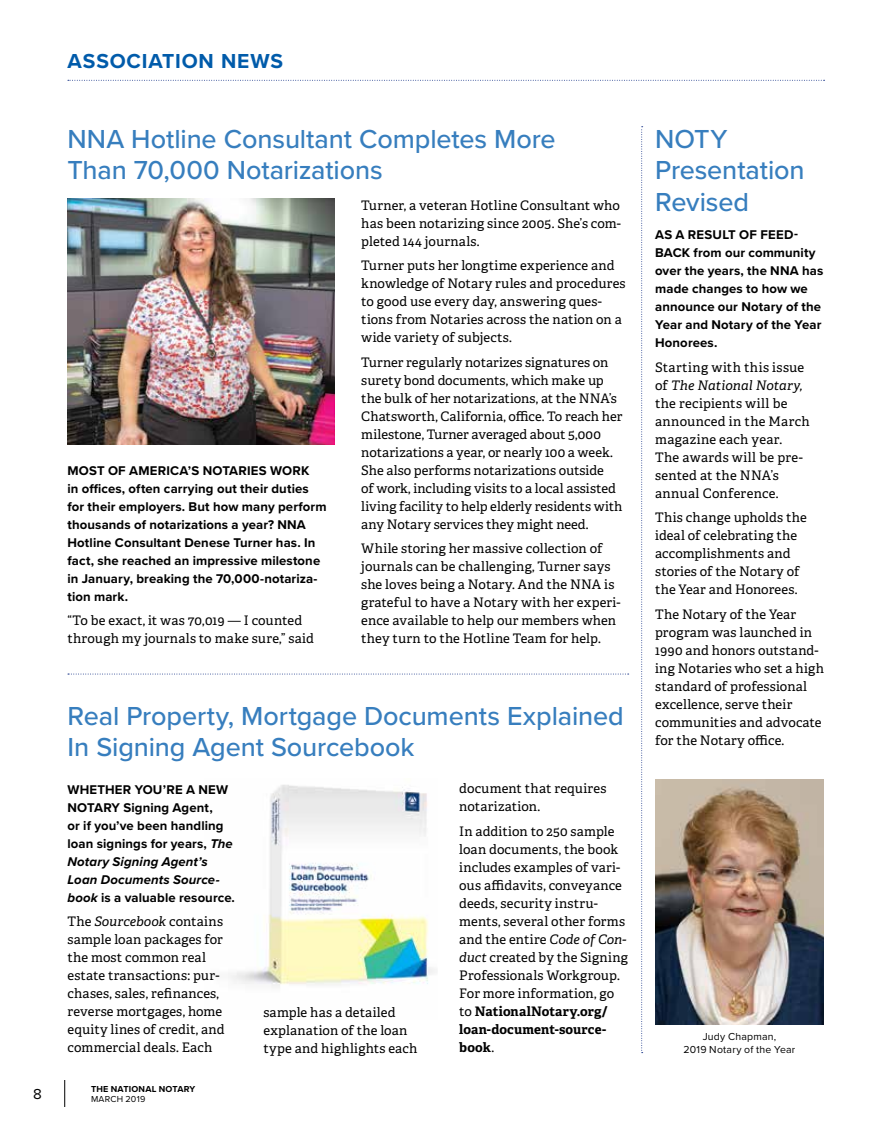
<style>
.page{position:relative;width:878px;height:1134px;background:#fff}
.page>*{position:absolute;margin:0;border:0;box-sizing:border-box;transform-origin:0 0}
.t1{font:500 27px/31.5px "Proxima Nova";letter-spacing:-.005em;color:#377ebe}
.t2{font:700 21px "Proxima Nova";letter-spacing:.04em;color:#005baa}
.t3{font:15px "Proxima Nova";color:#000}
.t4{font:13.2px/18px "Adelle PE";letter-spacing:.01em;color:#000}
.t5{font:700 13.2px/18px "Proxima Nova";letter-spacing:.01em;color:#000}
.t6{font:10.5px/12.6px "Proxima Nova";letter-spacing:.02em;color:#000;text-align:center}
.t7{font:700 9px "Proxima Nova";letter-spacing:.025em;color:#000}
.t8{font:9px "Proxima Nova";letter-spacing:.03em;color:#000}
.s1{font-style:italic}
.s2{font-weight:700}
</style>
<div class="page">
<svg style="left:64px;top:1080px;width:1px;height:27px"></svg>
<svg style="left:68px;top:80px;width:756px;height:1px"></svg>
<img style="left:230px;top:785px;width:205px;height:202px">
<svg style="left:641px;top:126px;width:1px;height:927px"></svg>
<svg style="left:68px;top:674px;width:560px;height:1px"></svg>
<img style="left:655px;top:780px;width:169px;height:245px">
<img style="left:68px;top:199px;width:266px;height:246px">
<p class="t3" style="left:33px;top:1083px;width:10px">8</p>
<h2 class="t2" style="left:68px;top:45px;width:217px">ASSOCIATION NEWS</h2>
<h1 class="t1" style="left:67px;top:122px;width:489px">NNA Hotline Consultant Completes More<br>Than 70,000 Notarizations</h1>
<p class="t5" style="left:67px;top:461px;width:260px">MOST OF AMERICA’S NOTARIES WORK<br>in offices, often carrying out their duties for their employers. But how many perform thousands of notarizations a year? NNA Hotline Consultant Denese Turner has. In fact, she reached an impressive milestone in January, breaking the 70,000-notariza&shy;tion mark.</p>
<p class="t4" style="left:67px;top:611px;width:248px">“To be exact, it was 70,019 — I counted through my journals to make sure,” said</p>
<p class="t4" style="left:361px;top:195px;width:261px;text-align:justify">Turner, a veteran Hotline Consultant who has been notarizing since 2005. She’s com&shy;pleted 144 journals.</p>
<p class="t4" style="left:361px;top:256px;width:266px">Turner puts her longtime experience and knowledge of Notary rules and procedures to good use every day, answering ques&shy;tions from Notaries across the nation on a wide variety of subjects.</p>
<p class="t4" style="left:361px;top:352px;width:263px">Turner regularly notarizes signatures on surety bond documents, which make up the bulk of her notarizations, at the NNA’s Chatsworth, California, office. To reach her milestone, Turner averaged about 5,000 notarizations a year, or nearly 100 a week.<br>She also performs notarizations outside<br>of work, including visits to a local assisted living facility to help elderly residents with any Notary services they might need.</p>
<p class="t4" style="left:361px;top:539px;width:261px">While storing her massive collection of journals can be challenging, Turner says she loves being a Notary. And the NNA is grateful to have a Notary with her experi&shy;ence available to help our members when they turn to the Hotline Team for help.</p>
<h1 class="t1" style="left:68px;top:699px;width:558px">Real Property, Mortgage Documents Explained<br>In Signing Agent Sourcebook</h1>
<p class="t5" style="left:68px;top:780px;width:169px">WHETHER YOU’RE A NEW<br>NOTARY Signing Agent,<br>or if you’ve been handling loan signings for years, <span class="s1">The<br>Notary Signing Agent’s<br>Loan Documents Source&shy;book</span> is a valuable resource.</p>
<p class="t4" style="left:68px;top:912px;width:159px">The <span class="s1">Sourcebook</span> contains sample loan packages for the most common real estate transactions: pur&shy;chases, sales, refinances, reverse mortgages, home equity lines of credit, and commercial deals. Each</p>
<p class="t4" style="left:459px;top:779px;width:149px">document that requires notarization.</p>
<p class="t4" style="left:459px;top:821px;width:170px">In addition to 250 sample loan documents, the book includes examples of vari&shy;ous affidavits, conveyance deeds, security instru&shy;ments, several other forms and the entire <span class="s1">Code of Con&shy;duct</span> created by the Signing<br>Professionals Workgroup.<br>For more information, go to <span class="s2">NationalNotary.org/ loan-document-source&shy;book</span>.</p>
<p class="t4" style="left:263px;top:1003px;width:155px">sample has a detailed explanation of the loan type and highlights each</p>
<p class="t7" style="left:91px;top:1082px;width:106px">THE NATIONAL NOTARY</p>
<p class="t8" style="left:91px;top:1093px;width:56px">MARCH 2019</p>
<h1 class="t1" style="left:655px;top:122px;width:151px">NOTY<br>Presentation<br>Revised</h1>
<p class="t5" style="left:655px;top:226px;width:170px">AS A RESULT OF FEED-<br>BACK from our community over the years, the NNA has made changes to how we announce our Notary of the<br>Year and Notary of the Year<br>Honorees.</p>
<p class="t4" style="left:655px;top:358px;width:156px">Starting with this issue of <span class="s1">The National Notary, </span>the recipients will be announced in the March magazine each year.<br>The awards will be pre&shy;sented at the NNA’s annual Conference.</p>
<p class="t4" style="left:655px;top:508px;width:153px">This change upholds the ideal of celebrating the accomplishments and stories of the Notary of the Year and Honorees.</p>
<p class="t4" style="left:655px;top:605px;width:170px">The Notary of the Year program was launched in<br>1990 and honors outstand&shy;ing Notaries who set a high standard of professional excellence, serve their communities and advocate for the Notary office.</p>
<p class="t6" style="left:683px;top:1030px;width:113px">Judy Chapman,<br>2019 Notary of the Year</p>
</div>
